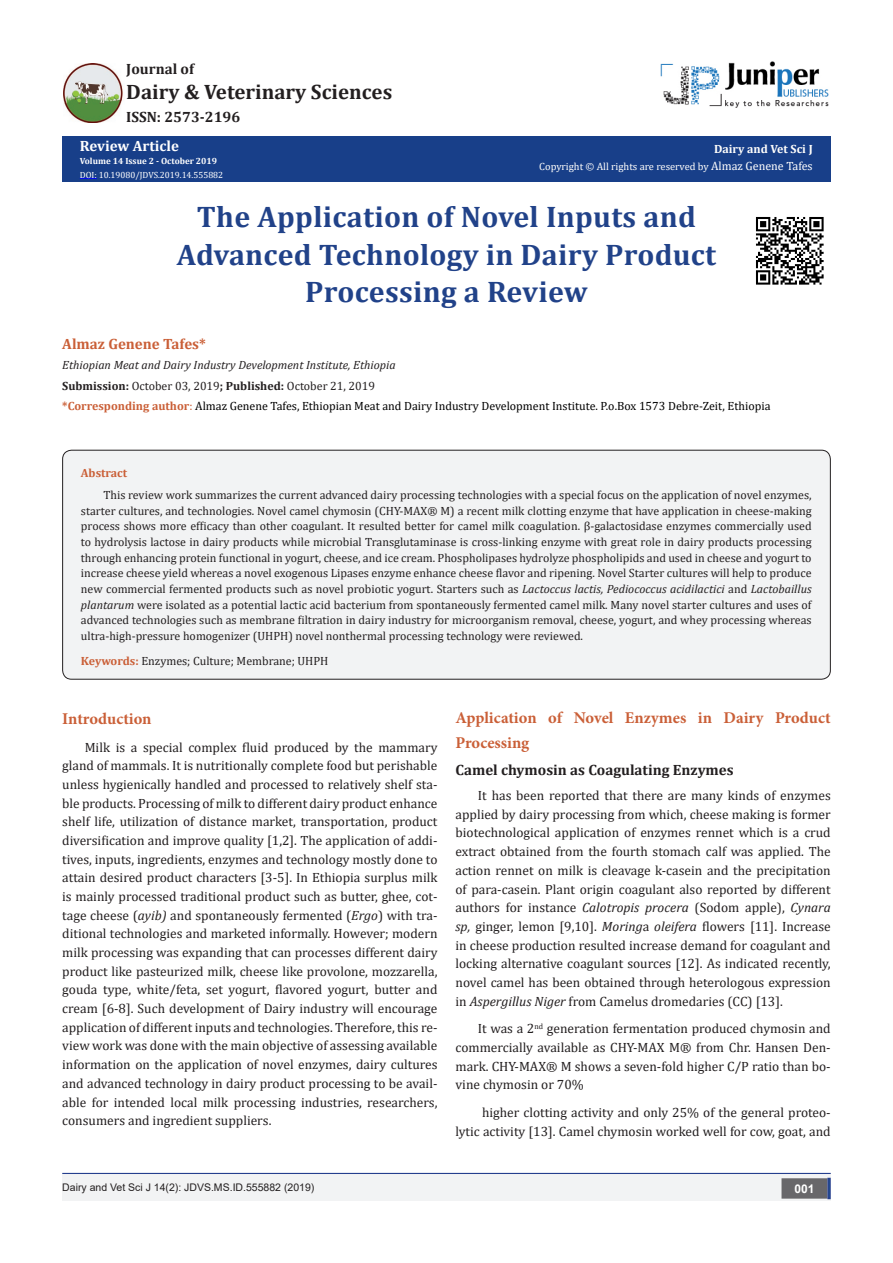
<style>
.page{position:relative;width:893px;height:1263px;background:#fff}
.page>*{position:absolute;margin:0;border:0;box-sizing:border-box;transform-origin:0 0}
.t1{font:700 29.85px "Cambria";letter-spacing:.01em;color:#214289}
.t2{font:700 20.85px "Cambria";color:#231f20}
.t3{font:700 16.5px/24.8px "Minion Pro";color:#ca5f37}
.List_Paragraph{font:700 15px "Cambria";color:#231f20}
.t4{font:700 15px "Cambria";color:#ca5f37}
.t5{font:700 15px "Cambria";color:#fff}
.t6{font:13.5px/18.8px "Cambria";color:#231f20;text-align:justify}
.t7{font:12px/15.8px "Cambria";color:#231f20;text-align:justify}
.t8{font:12px "Cambria";color:#000}
.t9{font:italic 12px "Cambria";color:#231f20}
.t10{font:700 12px "Cambria";color:#fffefc}
.t11{font:700 12px "Cambria";color:#ca5f37}
.t12{font:700 12px "Arial";color:#fff}
.t13{font:10.5px "Cambria";color:#fffefc}
.t14{font:10.5px "Arial";color:#231f20}
.t15{font:9px "Cambria";color:#fff}
.t16{font:700 9px "Cambria";color:#fff}
.s1{font-size:12px;color:#fff}
.s2{font-weight:700}
.s3{font-weight:700;color:#ca5f37}
.s4{color:#ca5f37}
.s5{font-style:italic}
</style>
<div class="page">
<div style="left:62px;top:136px;width:768px;height:45px;background:#183f89"></div>
<svg style="left:80px;top:178px;width:17px;height:1px"></svg>
<img style="left:660px;top:61px;width:169px;height:47px">
<div style="left:62px;top:1174px;width:393px;height:27px;background:#f2f3f4"></div>
<div style="left:455px;top:1173px;width:376px;height:28px;background:#f2f3f4"></div>
<div style="left:782px;top:1179px;width:45px;height:19px;background:#68676a"></div>
<div style="left:781px;top:1178px;width:46px;height:20px;border:2px solid #68676a"></div>
<svg style="left:827px;top:1178px;width:4px;height:21px"></svg>
<hr style="left:62px;top:1173px;width:769px;height:1px;background:#253f8e">
<img style="left:64px;top:64px;width:59px;height:58px">
<div style="left:63px;top:450px;width:767px;height:229px;background:#f2f3f4;border-radius:9px"></div>
<div style="left:62px;top:450px;width:769px;height:230px;border:1px solid #231f20;border-radius:9px"></div>
<img style="left:756px;top:217px;width:68px;height:68px">
<p class="List_Paragraph" style="left:126px;top:58px;width:69px">Journal of</p>
<p class="t2" style="left:126px;top:78px;width:268px">Dairy &amp; Veterinary Sciences</p>
<p class="List_Paragraph" style="left:126px;top:106px;width:115px">ISSN: 2573-2196</p>
<p class="t5" style="left:80px;top:135px;width:101px">Review Article</p>
<p class="t16" style="left:80px;top:155px;width:139px">Volume 14 Issue 2 - October 2019</p>
<p class="t15" style="left:80px;top:169px;width:145px">DOI: 10.19080/JDVS.2019.14.555882</p>
<p class="t10" style="left:714px;top:140px;width:100px">Dairy and Vet Sci J</p>
<p class="t13" style="left:539px;top:160px;width:275px">Copyright © All rights are reserved by <span class="s1">Almaz Genene Tafes</span></p>
<p class="t1" style="left:197px;top:196px;width:501px">The Application of Novel Inputs and</p>
<p class="t1" style="left:177px;top:233px;width:541px">Advanced Technology in Dairy Product</p>
<p class="t1" style="left:305px;top:271px;width:284px">Processing a Review</p>
<p class="t4" style="left:62px;top:333px;width:145px">Almaz Genene Tafes*</p>
<p class="t9" style="left:62px;top:357px;width:335px">Ethiopian Meat and Dairy Industry Development Institute, Ethiopia</p>
<p class="t7" style="left:62px;top:378px;width:314px"><span class="s2">Submission:</span> October 03, 2019<span class="s2">; Published:</span> October 21, 2019</p>
<p class="t8" style="left:62px;top:399px;width:710px"><span class="s3">*Corresponding author</span><span class="s4">:</span> Almaz Genene Tafes, Ethiopian Meat and Dairy Industry Development Institute. P.o.Box 1573 Debre-Zeit, Ethiopia</p>
<p class="t11" style="left:81px;top:465px;width:48px">Abstract</p>
<p class="t7" style="left:81px;top:487px;width:732px;text-indent:22px">This review work summarizes the current advanced dairy processing technologies with a special focus on the application of novel enzymes, starter cultures, and technologies. Novel camel chymosin (CHY-MAX® M) a recent milk clotting enzyme that have application in cheese-making process shows more efficacy than other coagulant. It resulted better for camel milk coagulation. β-galactosidase enzymes commercially used to hydrolysis lactose in dairy products while microbial Transglutaminase is cross-linking enzyme with great role in dairy products processing through enhancing protein functional in yogurt, cheese, and ice cream. Phospholipases hydrolyze phospholipids and used in cheese and yogurt to increase cheese yield whereas a novel exogenous Lipases enzyme enhance cheese flavor and ripening. Novel Starter cultures will help to produce new commercial fermented products such as novel probiotic yogurt. Starters such as <span class="s5">Lactoccus lactis, Pediococcus acidilactici</span> and <span class="s5">Lactobaillus plantarum</span> were isolated as a potential lactic acid bacterium from spontaneously fermented camel milk. Many novel starter cultures and uses of advanced technologies such as membrane filtration in dairy industry for microorganism removal, cheese, yogurt, and whey processing whereas ultra-high-pressure homogenizer (UHPH) novel nonthermal processing technology were reviewed.</p>
<p class="t7" style="left:81px;top:653px;width:249px"><span class="s3">Keywords:</span> Enzymes; Culture; Membrane; UHPH</p>
<p class="t3" style="left:62px;top:706px;width:91px">Introduction</p>
<p class="t6" style="left:62px;top:737px;width:377px;text-indent:22px">Milk is a special complex fluid produced by the mammary gland of mammals. It is nutritionally complete food but perishable unless hygienically handled and processed to relatively shelf sta&shy;ble products. Processing of milk to different dairy product enhance shelf life, utilization of distance market, transportation, product diversification and improve quality [1,2]. The application of addi&shy;tives, inputs, ingredients, enzymes and technology mostly done to attain desired product characters [3-5]. In Ethiopia surplus milk is mainly processed traditional product such as butter, ghee, cot&shy;tage cheese (<span class="s5">ayib)</span> and spontaneously fermented (<span class="s5">Ergo</span>) with tra&shy;ditional technologies and marketed informally. However; modern milk processing was expanding that can processes different dairy product like pasteurized milk, cheese like provolone, mozzarella, gouda type, white/feta, set yogurt, flavored yogurt, butter and cream [6-8]. Such development of Dairy industry will encourage application of different inputs and technologies. Therefore, this re&shy;view work was done with the main objective of assessing available information on the application of novel enzymes, dairy cultures and advanced technology in dairy product processing to be avail&shy;able for intended local milk processing industries, researchers, consumers and ingredient suppliers.</p>
<p class="t3" style="left:455px;top:705px;width:377px">Application of Novel Enzymes in Dairy Product<br>Processing</p>
<p class="List_Paragraph" style="left:455px;top:760px;width:280px">Camel chymosin as Coagulating Enzymes</p>
<p class="t6" style="left:455px;top:786px;width:377px;text-indent:22px">It has been reported that there are many kinds of enzymes applied by dairy processing from which, cheese making is former biotechnological application of enzymes rennet which is a crud extract obtained from the fourth stomach calf was applied. The action rennet on milk is cleavage k-casein and the precipitation of para-casein. Plant origin coagulant also reported by different authors for instance <span class="s5">Calotropis procera</span> (Sodom apple), <span class="s5">Cynara sp,</span> ginger, lemon [9,10]. <span class="s5">Moring</span>a <span class="s5">oleifera</span> flowers [11]. Increase in cheese production resulted increase demand for coagulant and locking alternative coagulant sources [12]. As indicated recently, novel camel has been obtained through heterologous expression in <span class="s5">Aspergillus Niger</span> from Camelus dromedaries (CC) [13].</p>
<p class="t6" style="left:455px;top:1019px;width:377px;text-indent:22px">It was a 2<sup>nd</sup> generation fermentation produced chymosin and commercially available as CHY-MAX M® from Chr. Hansen Den&shy;mark. CHY-MAX® M shows a seven-fold higher C/P ratio than bo&shy;vine chymosin or 70%</p>
<p class="t6" style="left:455px;top:1103px;width:377px;text-align:right">higher clotting activity and only 25% of the general proteo&shy;lytic activity [13]. Camel chymosin worked well for cow, goat, and</p>
<p class="t14" style="left:62px;top:1180px;width:254px">Dairy and Vet Sci J 14(2): JDVS.MS.ID.555882 (2019)</p>
<p class="t12" style="left:794px;top:1180px;width:22px">001</p>
</div>
